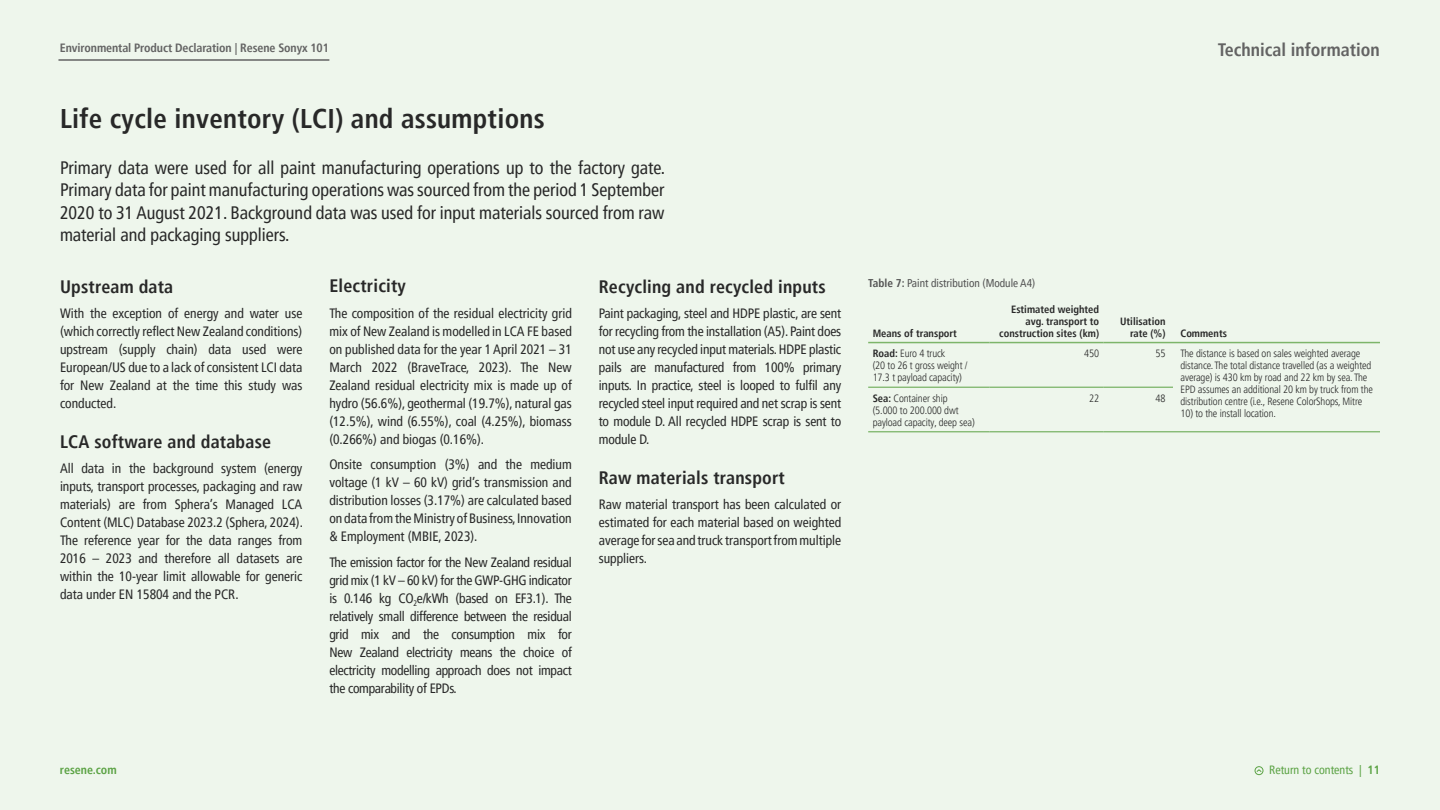
<style>
.page{position:relative;width:1440px;height:810px;background:#eef6ec}
.page>*{position:absolute;margin:0;border:0;box-sizing:border-box;transform-origin:0 0}
.t1{font:700 condensed 27px "Frutiger LT Pro";letter-spacing:.01em;color:#282828}
.t2{font:condensed 18px/22.5px "Frutiger LT Pro";color:#282828;text-align:justify}
.t3{font:700 condensed 18px "Frutiger LT Pro";letter-spacing:.01em;color:#282828}
.t4{font:700 condensed 18px "Frutiger LT Pro";color:#636363}
.t5{font:condensed 13.5px/18px "Frutiger LT Pro";color:#282828;text-align:justify}
.t6{font:700 condensed 12px "Frutiger LT Pro";letter-spacing:-.01em;color:#636363}
.t7{font:condensed 12px "Frutiger LT Pro";color:#5ca345}
.t8{font:700 condensed 12px "Frutiger LT Pro";color:#5ca345}
.t9{font:condensed 11.25px "Frutiger LT Pro";color:#535353}
.t10{font:300 condensed 10.5px/12px "Frutiger LT Pro";letter-spacing:-.01em;color:#282828}
.t11{font:700 condensed 10.5px/12px "Frutiger LT Pro";color:#282828;text-align:right}
.s1{font-weight:700}
</style>
<div class="page">
<hr style="left:868px;top:342px;width:121px;height:1px;background:#7db56a">
<hr style="left:989px;top:342px;width:115px;height:1px;background:#7db56a">
<hr style="left:1104px;top:342px;width:69px;height:1px;background:#7db56a">
<hr style="left:1173px;top:342px;width:207px;height:1px;background:#7db56a">
<hr style="left:1173px;top:432px;width:207px;height:1px;background:#5ca345">
<hr style="left:868px;top:387px;width:121px;height:1px;background:#5ca345">
<hr style="left:989px;top:387px;width:115px;height:1px;background:#5ca345">
<hr style="left:1104px;top:387px;width:69px;height:1px;background:#5ca345">
<hr style="left:868px;top:432px;width:121px;height:1px;background:#5ca345">
<hr style="left:989px;top:432px;width:115px;height:1px;background:#5ca345">
<hr style="left:1104px;top:432px;width:69px;height:1px;background:#5ca345">
<hr style="left:58px;top:59px;width:271px;height:2px;background:#636363">
<div style="left:1255px;top:766px;width:8px;height:9px;border:1px solid #5ca345;border-radius:50%"></div>
<svg style="left:1256px;top:769px;width:6px;height:4px"></svg>
<p class="t6" style="left:60px;top:40px;width:271px">Environmental Product Declaration | Resene Sonyx 101</p>
<h1 class="t1" style="left:60px;top:103px;width:486px">Life cycle inventory (LCI) and assumptions</h1>
<p class="t2" style="left:60px;top:156px;width:607px">Primary data were used for all paint manufacturing operations up to the factory gate.<br>Primary data for paint manufacturing operations was sourced from the period 1 September 2020 to 31 August 2021. Background data was used for input materials sourced from raw material and packaging suppliers.</p>
<h2 class="t3" style="left:329px;top:276px;width:78px">Electricity</h2>
<p class="t5" style="left:329px;top:304px;width:244px">The composition of the residual electricity grid mix of New Zealand is modelled in LCA FE based on published data for the year 1 April 2021 – 31<br>March 2022 (BraveTrace, 2023). The New Zealand residual electricity mix is made up of hydro (56.6%), geothermal (19.7%), natural gas (12.5%), wind (6.55%), coal (4.25%), biomass (0.266%) and biogas (0.16%).</p>
<p class="t5" style="left:329px;top:456px;width:244px">Onsite consumption (3%) and the medium voltage (1 kV – 60 kV) grid’s transmission and distribution losses (3.17%) are calculated based on data from the Ministry of Business, Innovation &amp; Employment (MBIE, 2023).</p>
<p class="t5" style="left:329px;top:553px;width:244px">The emission factor for the New Zealand residual grid mix (1 kV – 60 kV) for the GWP-GHG indicator is 0.146 kg CO<sub>2</sub>e/kWh (based on EF3.1). The relatively small difference between the residual grid mix and the consumption mix for New Zealand electricity means the choice of electricity modelling approach does not impact the comparability of EPDs.</p>
<h2 class="t3" style="left:60px;top:276px;width:115px">Upstream data</h2>
<p class="t5" style="left:60px;top:304px;width:244px">With the exception of energy and water use (which correctly reflect New Zealand conditions) upstream (supply chain) data used were European/US due to a lack of consistent LCI data for New Zealand at the time this study was conducted.</p>
<h2 class="t3" style="left:60px;top:431px;width:213px">LCA software and database</h2>
<p class="t5" style="left:60px;top:460px;width:244px">All data in the background system (energy inputs, transport processes, packaging and raw materials) are from Sphera’s Managed LCA Content (MLC) Database 2023.2 (Sphera, 2024).<br>The reference year for the data ranges from 2016 – 2023 and therefore all datasets are within the 10-year limit allowable for generic data under EN 15804 and the PCR.</p>
<h2 class="t3" style="left:599px;top:276px;width:228px">Recycling and recycled inputs</h2>
<p class="t5" style="left:599px;top:304px;width:244px">Paint packaging, steel and HDPE plastic, are sent for recycling from the installation (A5). Paint does not use any recycled input materials. HDPE plastic pails are manufactured from 100% primary inputs. In practice, steel is looped to fulfil any recycled steel input required and net scrap is sent to module D. All recycled HDPE scrap is sent to module D.</p>
<h2 class="t3" style="left:599px;top:467px;width:188px">Raw materials transport</h2>
<p class="t5" style="left:599px;top:496px;width:244px">Raw material transport has been calculated or estimated for each material based on weighted average for sea and truck transport from multiple suppliers.</p>
<h2 class="t4" style="left:1218px;top:39px;width:164px">Technical information</h2>
<p class="t9" style="left:868px;top:277px;width:169px"><span class="s1">Table 7:</span> Paint distribution (Module A4)</p>
<p class="t11" style="left:873px;top:327px;width:86px">Means of transport</p>
<p class="t11" style="left:999px;top:303px;width:101px">Estimated weighted avg. transport to construction sites (km)</p>
<p class="t11" style="left:1120px;top:315px;width:47px">Utilisation rate (%)</p>
<p class="t11" style="left:1181px;top:327px;width:48px">Comments</p>
<p class="t10" style="left:873px;top:348px;width:96px"><span class="s1">Road:</span> Euro 4 truck<br>(20 to 26 t gross weight /<br>17.3 t payload capacity)</p>
<p class="t10" style="left:1084px;top:348px;width:16px">450</p>
<p class="t10" style="left:1156px;top:348px;width:11px">55</p>
<p class="t10" style="left:1181px;top:348px;width:194px">The distance is based on sales weighted average distance. The total distance travelled (as a weighted average) is 430 km by road and 22 km by sea. The EPD assumes an additional 20 km by truck from the distribution centre (i.e., Resene ColorShops, Mitre</p>
<p class="t10" style="left:1181px;top:408px;width:97px">10) to the install location.</p>
<p class="t10" style="left:873px;top:392px;width:104px"><span class="s1">Sea:</span> Container ship (5.000 to 200.000 dwt payload capacity, deep sea)</p>
<p class="t10" style="left:1089px;top:392px;width:11px">22</p>
<p class="t10" style="left:1156px;top:392px;width:11px">48</p>
<p class="t8" style="left:60px;top:763px;width:58px">resene.com</p>
<p class="t7" style="left:1269px;top:763px;width:112px">Return to contents | <span class="s1">11</span></p>
</div>
